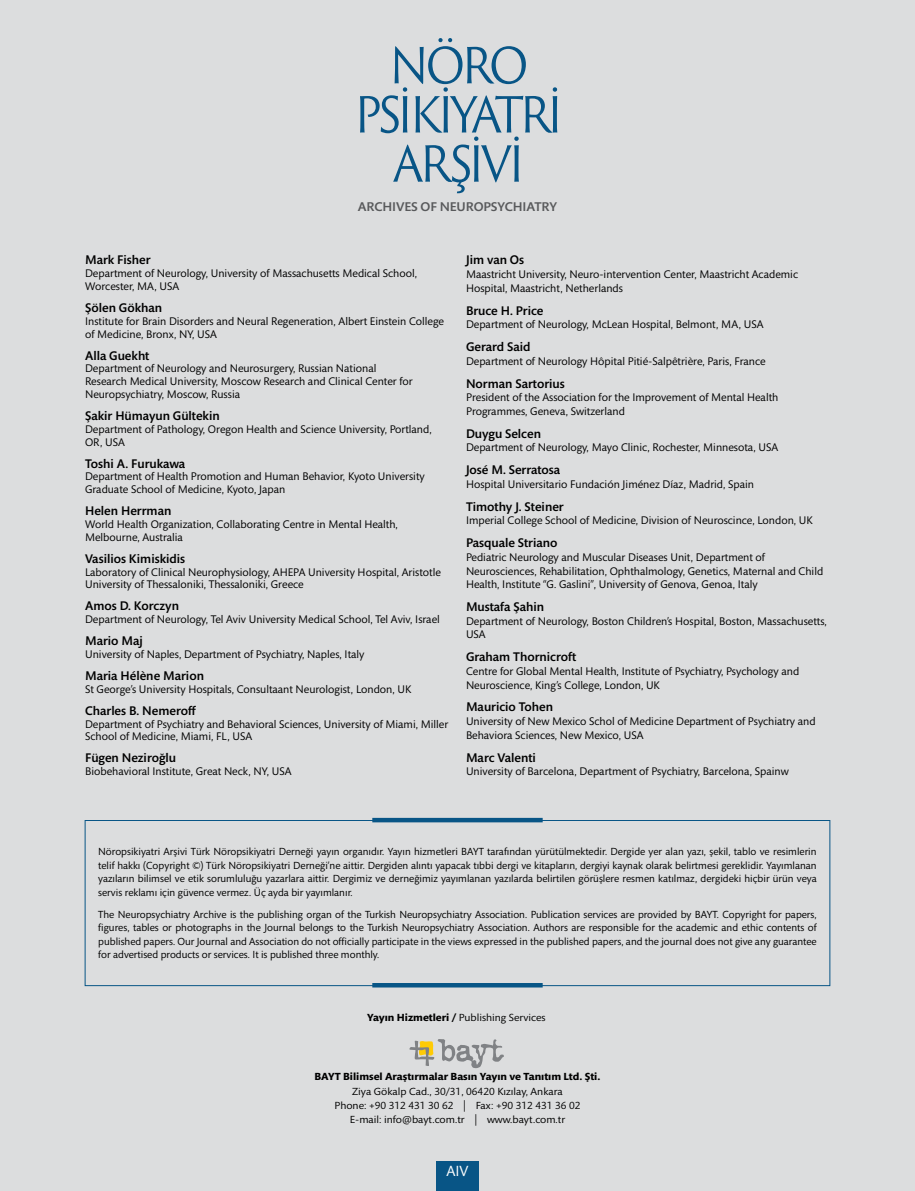
<style>
.page{position:relative;width:915px;height:1191px;background:#fff}
.page>*{position:absolute;margin:0;border:0;box-sizing:border-box;transform-origin:0 0}
.t1{font:15px "Mundo Sans Std";color:#fff}
.t2{font:500 12.9px "Mundo Sans Std";letter-spacing:-.01em;color:#58595b;scale:1.05 1}
.t3{font:500 12.75px "Mundo Sans Std";color:#000}
.t4{font:11.25px/12.8px "Mundo Sans Std";color:#000}
.t5{font:10.5px/13.5px "Mundo Sans Std";color:#000;text-align:justify}
.t6{font:10.5px/14.1px "Mundo Sans Std";color:#000;text-align:center;scale:1.05 1}
.t7{font:700 10.5px "Mundo Sans Std";color:#000;scale:1.05 1}
.s1{font-weight:700}
</style>
<div class="page">
<div style="left:0;top:0;width:914px;height:1191px;background:#dcddde"></div>
<div style="left:436px;top:1161px;width:42px;height:30px;background:#085586"></div>
<svg style="left:360px;top:38px;width:197px;height:155px"></svg>
<div style="left:85px;top:820px;width:745px;height:166px;border:1px solid #085586"></div>
<hr style="left:372px;top:818px;width:170px;height:4px;background:#085586">
<hr style="left:372px;top:983px;width:170px;height:4px;background:#085586">
<svg style="left:409px;top:1039px;width:95px;height:29px"></svg>
<p class="t2" style="left:357px;top:200px;width:191px">ARCHIVES OF NEUROPSYCHIATRY</p>
<p class="t3" style="left:85px;top:253px;width:67px">Mark Fisher</p>
<p class="t4" style="left:85px;top:267px;width:333px">Department of Neurology, University of Massachusetts Medical School,<br>Worcester, MA, USA</p>
<p class="t3" style="left:85px;top:301px;width:79px">Şölen Gökhan</p>
<p class="t4" style="left:85px;top:315px;width:360px">Institute for Brain Disorders and Neural Regeneration, Albert Einstein College of Medicine, Bronx, NY, USA</p>
<p class="t3" style="left:85px;top:348px;width:66px">Alla Guekht</p>
<p class="t4" style="left:85px;top:362px;width:329px">Department of Neurology and Neurosurgery, Russian National<br>Research Medical University, Moscow Research and Clinical Center for<br>Neuropsychiatry, Moscow, Russia</p>
<p class="t3" style="left:85px;top:409px;width:136px">Şakir Hümayun Gültekin</p>
<p class="t4" style="left:85px;top:423px;width:348px">Department of Pathology, Oregon Health and Science University, Portland,<br>OR, USA</p>
<p class="t3" style="left:85px;top:456px;width:101px">Toshi A. Furukawa</p>
<p class="t4" style="left:85px;top:470px;width:341px">Department of Health Promotion and Human Behavior, Kyoto University<br>Graduate School of Medicine, Kyoto, Japan</p>
<p class="t3" style="left:85px;top:504px;width:88px">Helen Herrman</p>
<p class="t4" style="left:85px;top:518px;width:314px">World Health Organization, Collaborating Centre in Mental Health,<br>Melbourne, Australia</p>
<p class="t3" style="left:85px;top:551px;width:102px">Vasilios Kimiskidis</p>
<p class="t4" style="left:85px;top:565px;width:357px">Laboratory of Clinical Neurophysiology, AHEPA University Hospital, Aristotle<br>University of Thessaloniki, Thessaloniki, Greece</p>
<p class="t3" style="left:85px;top:599px;width:95px">Amos D. Korczyn</p>
<p class="t4" style="left:85px;top:613px;width:356px">Department of Neurology, Tel Aviv University Medical School, Tel Aviv, Israel</p>
<p class="t3" style="left:85px;top:634px;width:59px">Mario Maj</p>
<p class="t4" style="left:85px;top:648px;width:281px">University of Naples, Department of Psychiatry, Naples, Italy</p>
<p class="t3" style="left:85px;top:669px;width:120px">Maria Hélène Marion</p>
<p class="t4" style="left:85px;top:683px;width:328px">St George’s University Hospitals, Consultaant Neurologist, London, UK</p>
<p class="t3" style="left:85px;top:703px;width:112px">Charles B. Nemeroff</p>
<p class="t4" style="left:85px;top:718px;width:364px">Department of Psychiatry and Behavioral Sciences, University of Miami, Miller<br>School of Medicine, Miami, FL, USA</p>
<p class="t3" style="left:85px;top:751px;width:92px">Fügen Neziroğlu</p>
<p class="t4" style="left:85px;top:765px;width:208px">Biobehavioral Institute, Great Neck, NY, USA</p>
<p class="t3" style="left:466px;top:253px;width:60px">Jim van Os</p>
<p class="t4" style="left:466px;top:268px;width:333px;line-height:13.6px">Maastricht University, Neuro-intervention Center, Maastricht Academic<br>Hospital, Maastricht, Netherlands</p>
<p class="t3" style="left:466px;top:303px;width:79px">Bruce H. Price</p>
<p class="t4" style="left:466px;top:318px;width:299px">Department of Neurology, McLean Hospital, Belmont, MA, USA</p>
<p class="t3" style="left:466px;top:340px;width:66px">Gerard Said</p>
<p class="t4" style="left:466px;top:355px;width:301px">Department of Neurology Hôpital Pitié-Salpêtrière, Paris, France</p>
<p class="t3" style="left:466px;top:376px;width:100px">Norman Sartorius</p>
<p class="t4" style="left:466px;top:391px;width:314px;line-height:13.6px">President of the Association for the Improvement of Mental Health<br>Programmes, Geneva, Switzerland</p>
<p class="t3" style="left:466px;top:426px;width:76px">Duygu Selcen</p>
<p class="t4" style="left:466px;top:441px;width:314px">Department of Neurology, Mayo Clinic, Rochester, Minnesota, USA</p>
<p class="t3" style="left:466px;top:463px;width:96px">José M. Serratosa</p>
<p class="t4" style="left:466px;top:478px;width:289px">Hospital Universitario Fundación Jiménez Díaz, Madrid, Spain</p>
<p class="t3" style="left:466px;top:499px;width:99px">Timothy J. Steiner</p>
<p class="t4" style="left:466px;top:514px;width:348px">Imperial College School of Medicine, Division of Neuroscince, London, UK</p>
<p class="t3" style="left:466px;top:536px;width:93px">Pasquale Striano</p>
<p class="t4" style="left:466px;top:550px;width:358px;line-height:13.6px">Pediatric Neurology and Muscular Diseases Unit, Department of<br>Neurosciences, Rehabilitation, Ophthalmology, Genetics, Maternal and Child<br>Health, Institute “G. Gaslini”, University of Genova, Genoa, Italy</p>
<p class="t3" style="left:466px;top:600px;width:80px">Mustafa Şahin</p>
<p class="t4" style="left:466px;top:614px;width:362px;line-height:13.6px">Department of Neurology, Boston Children’s Hospital, Boston, Massachusetts,<br>USA</p>
<p class="t3" style="left:466px;top:650px;width:112px">Graham Thornicroft</p>
<p class="t4" style="left:466px;top:664px;width:334px;line-height:13.6px">Centre for Global Mental Health, Institute of Psychiatry, Psychology and<br>Neuroscience, King’s College, London, UK</p>
<p class="t3" style="left:466px;top:700px;width:89px">Mauricio Tohen</p>
<p class="t4" style="left:466px;top:714px;width:351px;line-height:13.6px">University of New Mexico Schol of Medicine Department of Psychiatry and<br>Behaviora Sciences, New Mexico, USA</p>
<p class="t3" style="left:466px;top:750px;width:71px">Marc Valenti</p>
<p class="t4" style="left:466px;top:765px;width:324px">University of Barcelona, Department of Psychiatry, Barcelona, Spainw</p>
<p class="t5" style="left:98px;top:845px;width:719px">Nöropsikiyatri Arşivi Türk Nöropsikiyatri Derneği yayın organıdır. Yayın hizmetleri BAYT tarafından yürütülmektedir. Dergide yer alan yazı, şekil, tablo ve resimlerin telif hakkı (Copyright ©) Türk Nöropsikiyatri Derneği’ne aittir. Dergiden alıntı yapacak tıbbi dergi ve kitapların, dergiyi kaynak olarak belirtmesi gereklidir. Yayımlanan yazıların bilimsel ve etik sorumluluğu yazarlara aittir. Dergimiz ve derneğimiz yayımlanan yazılarda belirtilen görüşlere resmen katılmaz, dergideki hiçbir ürün veya servis reklamı için güvence vermez. Üç ayda bir yayımlanır.</p>
<p class="t5" style="left:98px;top:908px;width:719px">The Neuropsychiatry Archive is the publishing organ of the Turkish Neuropsychiatry Association. Publication services are provided by BAYT. Copyright for papers, figures, tables or photographs in the Journal belongs to the Turkish Neuropsychiatry Association. Authors are responsible for the academic and ethic contents of published papers. Our Journal and Association do not officially participate in the views expressed in the published papers, and the journal does not give any guarantee for advertised products or services. It is published three monthly.</p>
<p class="t6" style="left:367px;top:1011px;width:171px"><span class="s1">Yayın Hizmetleri /</span> Publishing Services</p>
<p class="t7" style="left:314px;top:1071px;width:273px">BAYT Bilimsel Araştırmalar Basın Yayın ve Tanıtım Ltd. Şti.</p>
<p class="t6" style="left:334px;top:1084px;width:236px">Ziya Gökalp Cad., 30/31, 06420 Kızılay, Ankara<br>Phone: +90 312 431 30 62 | Fax: +90 312 431 36 02<br>E-mail: info@bayt.com.tr | www.bayt.com.tr</p>
<h1 class="t1" style="left:446px;top:1162px;width:24px">AIV</h1>
</div>
